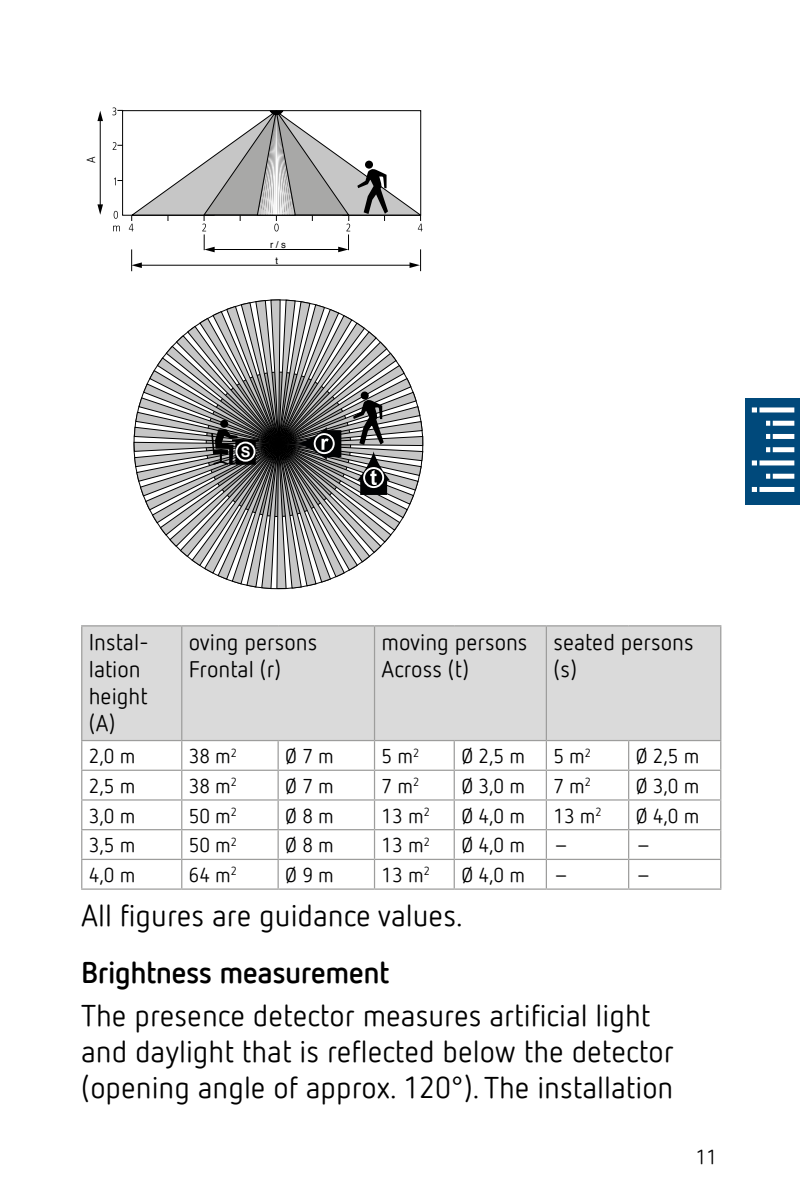
<style>
.page{position:relative;width:800px;height:1200px;background:#fff}
.page>*{position:absolute;margin:0;border:0;box-sizing:border-box;transform-origin:0 0}
.t1{font:30px/36px "Netto Offc Pro";color:#000}
.t2{font:700 30px "Netto Offc Pro";letter-spacing:-.02em;color:#000}
.t3{font:22.5px/27px "Netto Offc Pro";color:#000}
.t4{font:20px "Netto Offc Pro";color:#000}
.t5{font:700 14.75px "Arial";color:#fff}
.t6{font:9.5px "Helvetica";color:#000}
</style>
<div class="page">
<div style="left:745px;top:398px;width:55px;height:106px;background:#00497b"></div>
<div style="left:752px;top:407px;width:42px;height:5px;background:#fff"></div>
<div style="left:766px;top:421px;width:28px;height:5px;background:#fff"></div>
<div style="left:766px;top:434px;width:28px;height:5px;background:#fff"></div>
<div style="left:766px;top:447px;width:28px;height:5px;background:#fff"></div>
<div style="left:766px;top:474px;width:28px;height:5px;background:#fff"></div>
<div style="left:752px;top:460px;width:42px;height:5px;background:#fff"></div>
<div style="left:752px;top:487px;width:42px;height:5px;background:#fff"></div>
<hr style="left:757px;top:406px;width:3px;height:92px;background:#00497b">
<hr style="left:770px;top:419px;width:3px;height:36px;background:#00497b">
<hr style="left:770px;top:470px;width:3px;height:14px;background:#00497b">
<svg style="left:113px;top:226px;width:7px;height:5px"></svg>
<svg style="left:114px;top:211px;width:4px;height:8px"></svg>
<svg style="left:114px;top:178px;width:9px;height:7px"></svg>
<svg style="left:113px;top:142px;width:10px;height:8px"></svg>
<svg style="left:112px;top:107px;width:11px;height:8px"></svg>
<svg style="left:129px;top:110px;width:294px;height:161px"></svg>
<svg style="left:134px;top:299px;width:289px;height:290px"></svg>
<div style="left:220px;top:420px;width:8px;height:8px;background:#000;border-radius:50%"></div>
<div style="left:235px;top:442px;width:21px;height:20px;border:2px solid #fff;border-radius:50%"></div>
<hr style="left:100px;top:119px;width:1px;height:87px;background:#000">
<svg style="left:97px;top:111px;width:6px;height:10px"></svg>
<svg style="left:97px;top:204px;width:6px;height:11px"></svg>
<div style="left:82px;top:627px;width:638px;height:113px;background:#dadada"></div>
<hr style="left:81px;top:770px;width:101px;height:1px;background:#9d9d9c">
<hr style="left:182px;top:770px;width:96px;height:1px;background:#9d9d9c">
<hr style="left:278px;top:770px;width:97px;height:1px;background:#9d9d9c">
<hr style="left:375px;top:770px;width:79px;height:1px;background:#9d9d9c">
<hr style="left:454px;top:770px;width:92px;height:1px;background:#9d9d9c">
<hr style="left:546px;top:770px;width:83px;height:1px;background:#9d9d9c">
<hr style="left:629px;top:770px;width:92px;height:1px;background:#9d9d9c">
<hr style="left:81px;top:799px;width:101px;height:2px;background:#9d9d9c">
<hr style="left:182px;top:799px;width:96px;height:2px;background:#9d9d9c">
<hr style="left:278px;top:799px;width:97px;height:2px;background:#9d9d9c">
<hr style="left:375px;top:799px;width:79px;height:2px;background:#9d9d9c">
<hr style="left:454px;top:799px;width:92px;height:2px;background:#9d9d9c">
<hr style="left:546px;top:799px;width:83px;height:2px;background:#9d9d9c">
<hr style="left:629px;top:799px;width:92px;height:2px;background:#9d9d9c">
<hr style="left:81px;top:829px;width:101px;height:1px;background:#9d9d9c">
<hr style="left:182px;top:829px;width:96px;height:1px;background:#9d9d9c">
<hr style="left:278px;top:829px;width:97px;height:1px;background:#9d9d9c">
<hr style="left:375px;top:829px;width:79px;height:1px;background:#9d9d9c">
<hr style="left:454px;top:829px;width:92px;height:1px;background:#9d9d9c">
<hr style="left:546px;top:829px;width:83px;height:1px;background:#9d9d9c">
<hr style="left:629px;top:829px;width:92px;height:1px;background:#9d9d9c">
<svg style="left:181px;top:741px;width:1px;height:147px"></svg>
<svg style="left:278px;top:741px;width:1px;height:147px"></svg>
<svg style="left:374px;top:741px;width:1px;height:147px"></svg>
<svg style="left:454px;top:741px;width:1px;height:147px"></svg>
<svg style="left:546px;top:741px;width:1px;height:147px"></svg>
<hr style="left:81px;top:625px;width:101px;height:2px;background:#9d9d9c">
<hr style="left:81px;top:627px;width:1px;height:113px;background:#9d9d9c">
<hr style="left:375px;top:625px;width:79px;height:2px;background:#9d9d9c">
<hr style="left:374px;top:627px;width:1px;height:113px;background:#9d9d9c">
<hr style="left:454px;top:625px;width:92px;height:2px;background:#9d9d9c">
<hr style="left:546px;top:627px;width:1px;height:113px;background:#9d9d9c">
<hr style="left:81px;top:740px;width:101px;height:1px;background:#9d9d9c">
<hr style="left:182px;top:740px;width:96px;height:1px;background:#9d9d9c">
<hr style="left:278px;top:740px;width:97px;height:1px;background:#9d9d9c">
<hr style="left:375px;top:740px;width:79px;height:1px;background:#9d9d9c">
<hr style="left:454px;top:740px;width:92px;height:1px;background:#9d9d9c">
<hr style="left:546px;top:740px;width:83px;height:1px;background:#9d9d9c">
<hr style="left:629px;top:740px;width:92px;height:1px;background:#9d9d9c">
<hr style="left:81px;top:859px;width:101px;height:1px;background:#9d9d9c">
<svg style="left:81px;top:741px;width:1px;height:147px"></svg>
<hr style="left:182px;top:859px;width:96px;height:1px;background:#9d9d9c">
<hr style="left:278px;top:859px;width:97px;height:1px;background:#9d9d9c">
<hr style="left:375px;top:859px;width:79px;height:1px;background:#9d9d9c">
<hr style="left:454px;top:859px;width:92px;height:1px;background:#9d9d9c">
<hr style="left:546px;top:859px;width:83px;height:1px;background:#9d9d9c">
<hr style="left:629px;top:859px;width:92px;height:1px;background:#9d9d9c">
<svg style="left:628px;top:741px;width:1px;height:147px"></svg>
<svg style="left:720px;top:741px;width:1px;height:147px"></svg>
<hr style="left:81px;top:888px;width:101px;height:2px;background:#9d9d9c">
<hr style="left:182px;top:888px;width:96px;height:2px;background:#9d9d9c">
<hr style="left:278px;top:888px;width:97px;height:2px;background:#9d9d9c">
<hr style="left:375px;top:888px;width:79px;height:2px;background:#9d9d9c">
<hr style="left:454px;top:888px;width:92px;height:2px;background:#9d9d9c">
<hr style="left:546px;top:888px;width:83px;height:2px;background:#9d9d9c">
<hr style="left:629px;top:888px;width:92px;height:2px;background:#9d9d9c">
<hr style="left:182px;top:625px;width:96px;height:2px;background:#9d9d9c">
<hr style="left:181px;top:627px;width:1px;height:113px;background:#9d9d9c">
<hr style="left:278px;top:625px;width:97px;height:2px;background:#9d9d9c">
<hr style="left:546px;top:625px;width:83px;height:2px;background:#9d9d9c">
<hr style="left:629px;top:625px;width:92px;height:2px;background:#9d9d9c">
<hr style="left:720px;top:627px;width:1px;height:113px;background:#9d9d9c">
<p class="t6" style="left:270px;top:237px;width:18px">r / s</p>
<p class="t6" style="left:276px;top:253px;width:4px">t</p>
<p class="t5" style="left:241px;top:442px;width:11px">S</p>
<p class="t3" style="left:89px;top:628px;width:62px">Instal&shy;lation height (A)</p>
<p class="t3" style="left:189px;top:628px;width:130px">oving persons<br>Frontal (r)</p>
<p class="t3" style="left:382px;top:628px;width:147px">moving persons<br>Across (t)</p>
<p class="t3" style="left:553px;top:628px;width:142px">seated persons (s)</p>
<p class="t4" style="left:89px;top:743px;width:48px">2,0 m</p>
<p class="t4" style="left:189px;top:743px;width:50px">38 m<sup>2</sup></p>
<p class="t4" style="left:285px;top:743px;width:50px">Ø 7 m</p>
<p class="t4" style="left:382px;top:743px;width:39px">5 m<sup>2</sup></p>
<p class="t4" style="left:461px;top:743px;width:65px">Ø 2,5 m</p>
<p class="t4" style="left:553px;top:743px;width:39px">5 m<sup>2</sup></p>
<p class="t4" style="left:636px;top:743px;width:65px">Ø 2,5 m</p>
<p class="t4" style="left:89px;top:773px;width:48px">2,5 m</p>
<p class="t4" style="left:189px;top:773px;width:50px">38 m<sup>2</sup></p>
<p class="t4" style="left:285px;top:773px;width:50px">Ø 7 m</p>
<p class="t4" style="left:382px;top:773px;width:39px">7 m<sup>2</sup></p>
<p class="t4" style="left:461px;top:773px;width:65px">Ø 3,0 m</p>
<p class="t4" style="left:553px;top:773px;width:39px">7 m<sup>2</sup></p>
<p class="t4" style="left:636px;top:773px;width:65px">Ø 3,0 m</p>
<p class="t4" style="left:89px;top:803px;width:48px">3,0 m</p>
<p class="t4" style="left:189px;top:803px;width:50px">50 m<sup>2</sup></p>
<p class="t4" style="left:285px;top:803px;width:50px">Ø 8 m</p>
<p class="t4" style="left:382px;top:803px;width:50px">13 m<sup>2</sup></p>
<p class="t4" style="left:461px;top:803px;width:65px">Ø 4,0 m</p>
<p class="t4" style="left:553px;top:803px;width:50px">13 m<sup>2</sup></p>
<p class="t4" style="left:636px;top:803px;width:65px">Ø 4,0 m</p>
<p class="t4" style="left:89px;top:832px;width:48px">3,5 m</p>
<p class="t4" style="left:189px;top:832px;width:50px">50 m<sup>2</sup></p>
<p class="t4" style="left:285px;top:832px;width:50px">Ø 8 m</p>
<p class="t4" style="left:382px;top:832px;width:50px">13 m<sup>2</sup></p>
<p class="t4" style="left:461px;top:832px;width:65px">Ø 4,0 m</p>
<p class="t4" style="left:553px;top:832px;width:17px">–</p>
<p class="t4" style="left:636px;top:832px;width:17px">–</p>
<p class="t4" style="left:89px;top:862px;width:48px">4,0 m</p>
<p class="t4" style="left:189px;top:862px;width:50px">64 m<sup>2</sup></p>
<p class="t4" style="left:285px;top:862px;width:50px">Ø 9 m</p>
<p class="t4" style="left:382px;top:862px;width:50px">13 m<sup>2</sup></p>
<p class="t4" style="left:461px;top:862px;width:65px">Ø 4,0 m</p>
<p class="t4" style="left:553px;top:862px;width:17px">–</p>
<p class="t4" style="left:636px;top:862px;width:17px">–</p>
<p class="t1" style="left:81px;top:896px;width:383px">All figures are guidance values.</p>
<p class="t2" style="left:81px;top:952px;width:310px">Brightness measurement</p>
<p class="t1" style="left:81px;top:996px;width:594px">The presence detector measures artificial light and daylight that is reflected below the detector (opening angle of approx. 120°). The installation</p>
<p class="t4" style="left:696px;top:1144px;width:23px">11</p>
</div>
